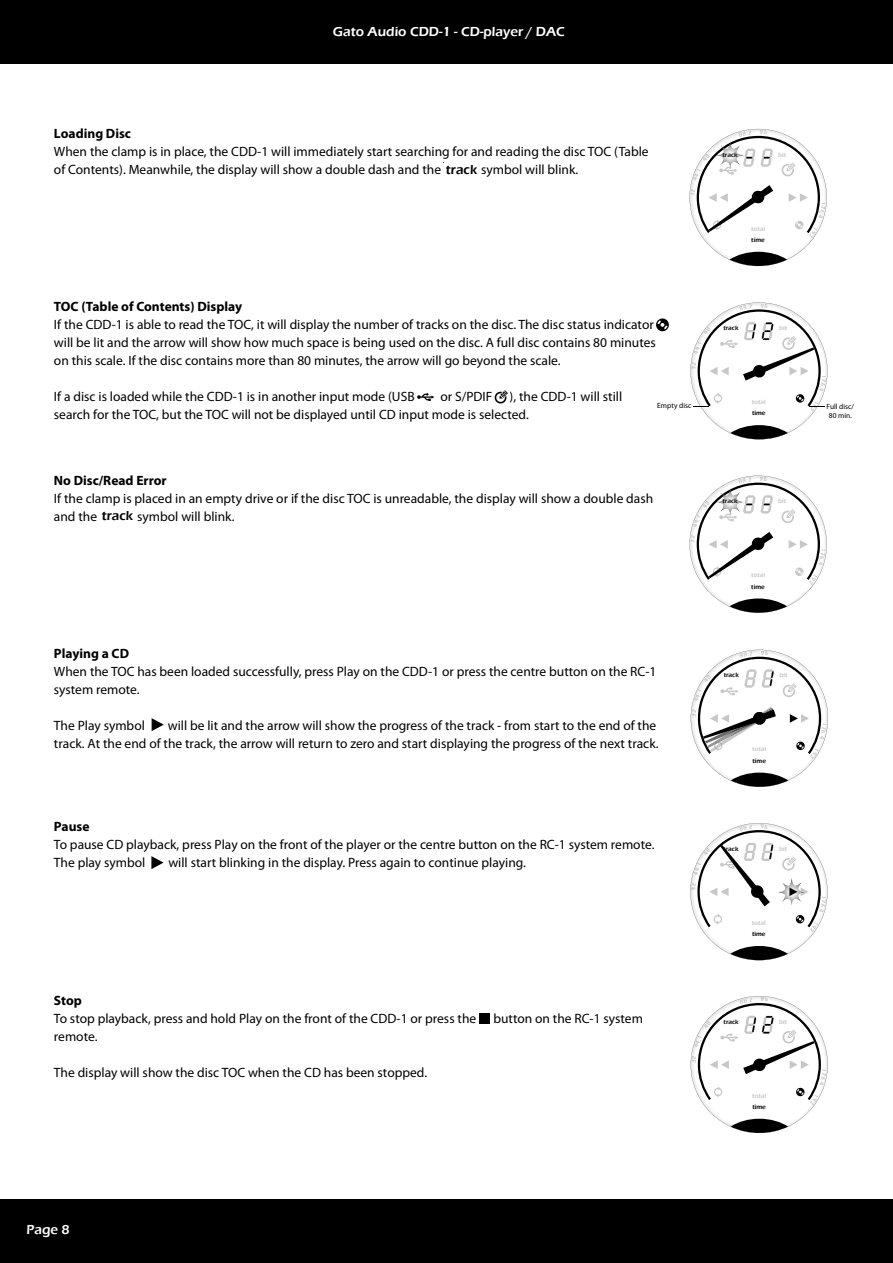
<style>
.page{position:relative;width:893px;height:1263px;background:#fff}
.page>*{position:absolute;margin:0;border:0;box-sizing:border-box;transform-origin:0 0}
.t1{font:13.5px/18px "Myriad Pro";color:#000}
.t2{font:700 13.5px "Myriad Pro";color:#000}
.t3{font:600 13.5px "Eras ITC";color:#fff}
.t4{font:7.5px/9px "Myriad Pro";color:#000;text-align:center}
.t5{font:600 6.45px "Eras ITC";color:#020202}
.t6{font:600 6.45px "Eras ITC";color:#c7c7c7}
.s1{font-family:"Eras ITC";font-weight:600;font-size:13.35px;color:#020202}
</style>
<div class="page">
<div style="left:0;top:0;width:893px;height:64px;background:#000"></div>
<div style="left:0;top:1199px;width:893px;height:64px;background:#000"></div>
<svg style="left:656px;top:318px;width:13px;height:14px"></svg>
<svg style="left:417px;top:393px;width:17px;height:8px"></svg>
<svg style="left:494px;top:390px;width:14px;height:14px"></svg>
<svg style="left:151px;top:718px;width:13px;height:13px"></svg>
<div style="left:480px;top:1013px;width:10px;height:10px;background:#000"></div>
<svg style="left:151px;top:856px;width:13px;height:13px"></svg>
<svg style="left:690px;top:302px;width:137px;height:137px"></svg>
<svg style="left:689px;top:129px;width:138px;height:137px"></svg>
<svg style="left:689px;top:476px;width:138px;height:137px"></svg>
<svg style="left:690px;top:823px;width:137px;height:137px"></svg>
<svg style="left:691px;top:650px;width:137px;height:137px"></svg>
<svg style="left:691px;top:996px;width:137px;height:137px"></svg>
<p class="t3" style="left:333px;top:24px;width:233px">Gato Audio CDD-1 - CD-player / DAC</p>
<p class="t2" style="left:54px;top:128px;width:79px">Loading Disc</p>
<p class="t1" style="left:54px;top:144px;width:596px">When the clamp is in place, the CDD-1 will immediately start searching for and reading the disc TOC (Table of Contents). Meanwhile, the display will show a double dash and the <span class="s1">track</span> symbol will blink.</p>
<p class="t2" style="left:54px;top:302px;width:190px">TOC (Table of Contents) Display</p>
<p class="t1" style="left:54px;top:317px;width:603px">If the CDD-1 is able to read the TOC, it will display the number of tracks on the disc. The disc status indicator will be lit and the arrow will show how much space is being used on the disc. A full disc contains 80 minutes on this scale. If the disc contains more than 80 minutes, the arrow will go beyond the scale.</p>
<p class="t1" style="left:54px;top:389px;width:362px">If a disc is loaded while the CDD-1 is in another input mode (USB</p>
<p class="t1" style="left:440px;top:389px;width:53px">or S/PDIF</p>
<p class="t1" style="left:54px;top:389px;width:570px;text-indent:456px">), the CDD-1 will still search for the TOC, but the TOC will not be displayed until CD input mode is selected.</p>
<p class="t4" style="left:657px;top:402px;width:36px">Empty disc</p>
<p class="t2" style="left:54px;top:475px;width:114px">No Disc/Read Error</p>
<p class="t1" style="left:54px;top:490px;width:601px">If the clamp is placed in an empty drive or if the disc TOC is unreadable, the display will show a double dash and the <span class="s1">track</span> symbol will blink.</p>
<p class="t2" style="left:54px;top:648px;width:77px">Playing a CD</p>
<p class="t1" style="left:54px;top:664px;width:604px">When the TOC has been loaded successfully, press Play on the CDD-1 or press the centre button on the RC-1 system remote.</p>
<p class="t1" style="left:54px;top:718px;width:92px">The Play symbol</p>
<p class="t1" style="left:54px;top:718px;width:606px;text-align:right">will be lit and the arrow will show the progress of the track - from start to the end of the<br>track. At the end of the track, the arrow will return to zero and start displaying the progress of the next track.</p>
<p class="t2" style="left:54px;top:822px;width:37px">Pause</p>
<p class="t1" style="left:54px;top:837px;width:602px">To pause CD playback, press Play on the front of the player or the centre button on the RC-1 system remote.<br>The play symbol</p>
<p class="t1" style="left:168px;top:855px;width:359px">will start blinking in the display. Press again to continue playing.</p>
<p class="t2" style="left:54px;top:995px;width:29px">Stop</p>
<p class="t1" style="left:54px;top:1010px;width:424px">To stop playback, press and hold Play on the front of the CDD-1 or press the</p>
<p class="t1" style="left:493px;top:1010px;width:151px">button on the RC-1 system</p>
<p class="t1" style="left:54px;top:1028px;width:45px">remote.</p>
<p class="t1" style="left:54px;top:1064px;width:375px">The display will show the disc TOC when the CD has been stopped.</p>
<p class="t5" style="left:722px;top:151px;width:17px">track</p>
<p class="t6" style="left:778px;top:151px;width:10px">bit</p>
<p class="t6" style="left:751px;top:225px;width:16px">total</p>
<p class="t5" style="left:751px;top:236px;width:15px">time</p>
<p class="t5" style="left:723px;top:324px;width:17px">track</p>
<p class="t6" style="left:779px;top:324px;width:10px">bit</p>
<p class="t6" style="left:752px;top:398px;width:16px">total</p>
<p class="t5" style="left:752px;top:410px;width:15px">time</p>
<p class="t5" style="left:722px;top:498px;width:17px">track</p>
<p class="t6" style="left:778px;top:498px;width:10px">bit</p>
<p class="t6" style="left:751px;top:572px;width:16px">total</p>
<p class="t5" style="left:751px;top:583px;width:15px">time</p>
<p class="t5" style="left:724px;top:672px;width:17px">track</p>
<p class="t6" style="left:779px;top:672px;width:10px">bit</p>
<p class="t6" style="left:752px;top:746px;width:16px">total</p>
<p class="t5" style="left:752px;top:757px;width:15px">time</p>
<p class="t5" style="left:723px;top:845px;width:17px">track</p>
<p class="t6" style="left:779px;top:845px;width:10px">bit</p>
<p class="t6" style="left:752px;top:919px;width:16px">total</p>
<p class="t5" style="left:752px;top:930px;width:15px">time</p>
<p class="t5" style="left:724px;top:1018px;width:17px">track</p>
<p class="t6" style="left:779px;top:1018px;width:10px">bit</p>
<p class="t6" style="left:752px;top:1092px;width:16px">total</p>
<p class="t5" style="left:752px;top:1103px;width:15px">time</p>
<p class="t4" style="left:826px;top:403px;width:29px">Full disc/<br>80 min.</p>
<p class="t3" style="left:26px;top:1222px;width:45px">Page 8</p>
</div>
